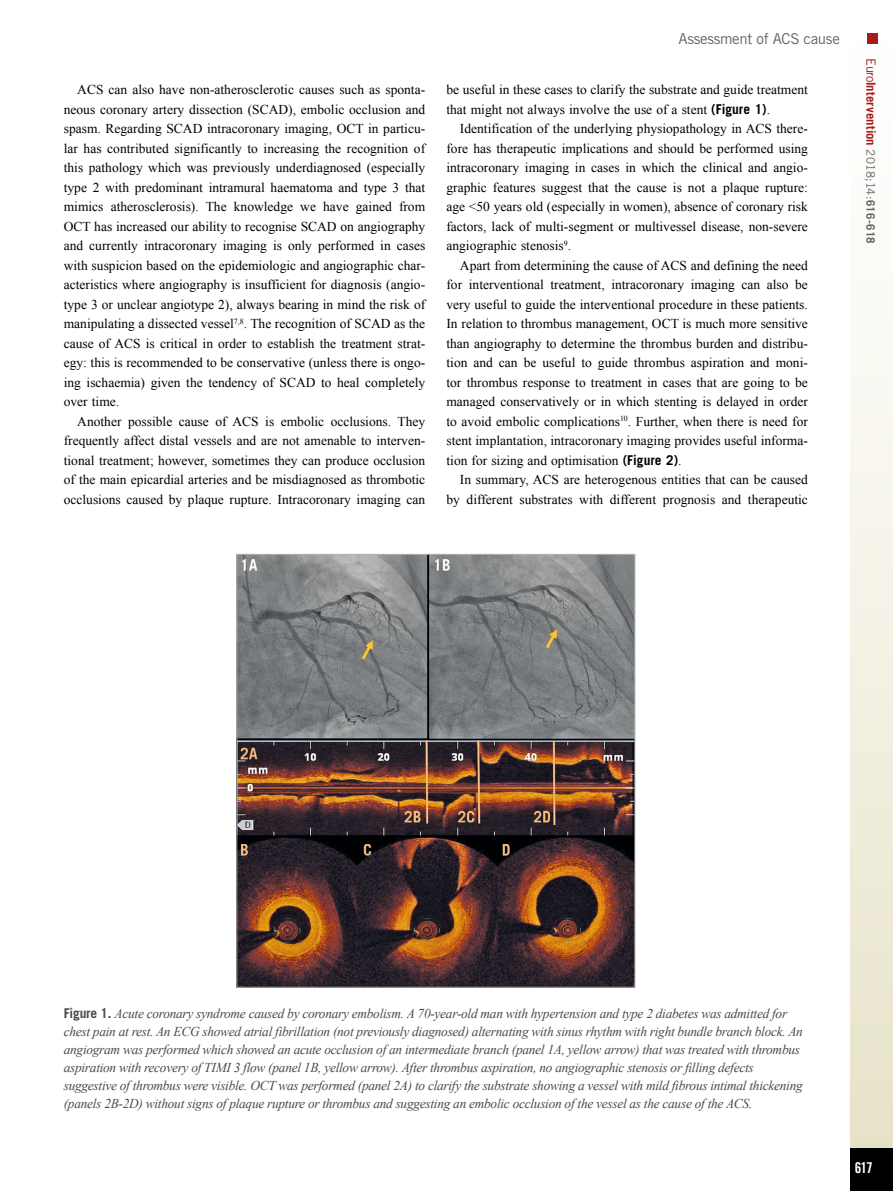
<style>
.page{position:relative;width:893px;height:1191px;background:#fff}
.page>*{position:absolute;margin:0;border:0;box-sizing:border-box;transform-origin:0 0}
.t1{font:15px "Trade Gothic LT Std";letter-spacing:-.02em;color:#646363}
.t2{font:15px "Trade Gothic LT Std Bd Cn 20";color:#fff}
.t3{font:13.5px/19.5px "Times New Roman";color:#000;text-align:justify}
.t4{font:italic 13.5px/18px "Times New Roman";letter-spacing:-.02em;color:#4a4a49}
.t5{font:700 12.75px "Trade Gothic LT Std";letter-spacing:.005em;color:#a91b18}
.s1{font-family:"Trade Gothic LT Std";font-weight:700}
.s2{font-weight:400}
.s3{font-weight:400;font-size:11.7px;color:#646363}
.s4{font-size:11.7px;color:#646363}
.s5{font-family:"Trade Gothic LT Std";font-weight:700;font-style:normal}
</style>
<div class="page">
<svg style="left:237px;top:553px;width:399px;height:205px"></svg>
<div style="left:850px;top:0;width:43px;height:1191px;background:linear-gradient(to bottom,#fff,#e7e2c9)"></div>
<div style="left:850px;top:1148px;width:43px;height:43px;background:#000"></div>
<div style="left:867px;top:34px;width:11px;height:10px;background:#a91b18"></div>
<img style="left:238px;top:556px;width:395px;height:429px">
<p class="t3" style="left:64px;top:80px;width:363px;text-indent:14px">ACS can also have non-atherosclerotic causes such as sponta&shy;neous coronary artery dissection (SCAD), embolic occlusion and spasm. Regarding SCAD intracoronary imaging, OCT in particu&shy;lar has contributed significantly to increasing the recognition of this pathology which was previously underdiagnosed (especially type 2 with predominant intramural haematoma and type 3 that mimics atherosclerosis). The knowledge we have gained from OCT has increased our ability to recognise SCAD on angiography and currently intracoronary imaging is only performed in cases with suspicion based on the epidemiologic and angiographic char&shy;acteristics where angiography is insufficient for diagnosis (angio&shy;type 3 or unclear angiotype 2), always bearing in mind the risk of manipulating a dissected vessel<sup>7,8</sup>. The recognition of SCAD as the cause of ACS is critical in order to establish the treatment strat&shy;egy: this is recommended to be conservative (unless there is ongo&shy;ing ischaemia) given the tendency of SCAD to heal completely over time.</p>
<p class="t3" style="left:64px;top:411px;width:363px;text-indent:14px">Another possible cause of ACS is embolic occlusions. They frequently affect distal vessels and are not amenable to interven&shy;tional treatment; however, sometimes they can produce occlusion of the main epicardial arteries and be misdiagnosed as thrombotic occlusions caused by plaque rupture. Intracoronary imaging can</p>
<p class="t1" style="left:679px;top:30px;width:163px">Assessment of ACS cause</p>
<p class="t3" style="left:446px;top:80px;width:363px">be useful in these cases to clarify the substrate and guide treatment that might not always involve the use of a stent <span class="s1">(Figure 1)</span>.</p>
<p class="t3" style="left:446px;top:119px;width:363px;text-indent:14px">Identification of the underlying physiopathology in ACS there&shy;fore has therapeutic implications and should be performed using intracoronary imaging in cases in which the clinical and angio&shy;graphic features suggest that the cause is not a plaque rupture: age &lt;50 years old (especially in women), absence of coronary risk factors, lack of multi-segment or multivessel disease, non-severe angiographic stenosis<sup>9</sup>.</p>
<p class="t3" style="left:446px;top:255px;width:363px;text-indent:14px">Apart from determining the cause of ACS and defining the need for interventional treatment, intracoronary imaging can also be very useful to guide the interventional procedure in these patients.<br>In relation to thrombus management, OCT is much more sensitive than angiography to determine the thrombus burden and distribu&shy;tion and can be useful to guide thrombus aspiration and moni&shy;tor thrombus response to treatment in cases that are going to be managed conservatively or in which stenting is delayed in order to avoid embolic complications<sup>10</sup>. Further, when there is need for stent implantation, intracoronary imaging provides useful informa&shy;tion for sizing and optimisation <span class="s1">(Figure 2)</span>.</p>
<p class="t3" style="left:446px;top:470px;width:363px;text-align:right">In summary, ACS are heterogenous entities that can be caused by different substrates with different prognosis and therapeutic</p>
<p class="t5" style="left:879px;top:58px;width:187px;rotate:90deg"><span class="s2">Euro</span>Intervention <span class="s3">2018;14:</span><span class="s4">616-618</span></p>
<p class="t4" style="left:64px;top:1004px;width:741px"><span class="s5">Figure 1.</span> Acute coronary syndrome caused by coronary embolism. A 70-year-old man with hypertension and type 2 diabetes was admitted for chest pain at rest. An ECG showed atrial fibrillation (not previously diagnosed) alternating with sinus rhythm with right bundle branch block. An angiogram was performed which showed an acute occlusion of an intermediate branch (panel 1A, yellow arrow) that was treated with thrombus aspiration with recovery of TIMI 3 flow (panel 1B, yellow arrow). After thrombus aspiration, no angiographic stenosis or filling defects suggestive of thrombus were visible. OCT was performed (panel 2A) to clarify the substrate showing a vessel with mild fibrous intimal thickening (panels 2B-2D) without signs of plaque rupture or thrombus and suggesting an embolic occlusion of the vessel as the cause of the ACS.</p>
<p class="t2" style="left:855px;top:1158px;width:19px">617</p>
</div>
